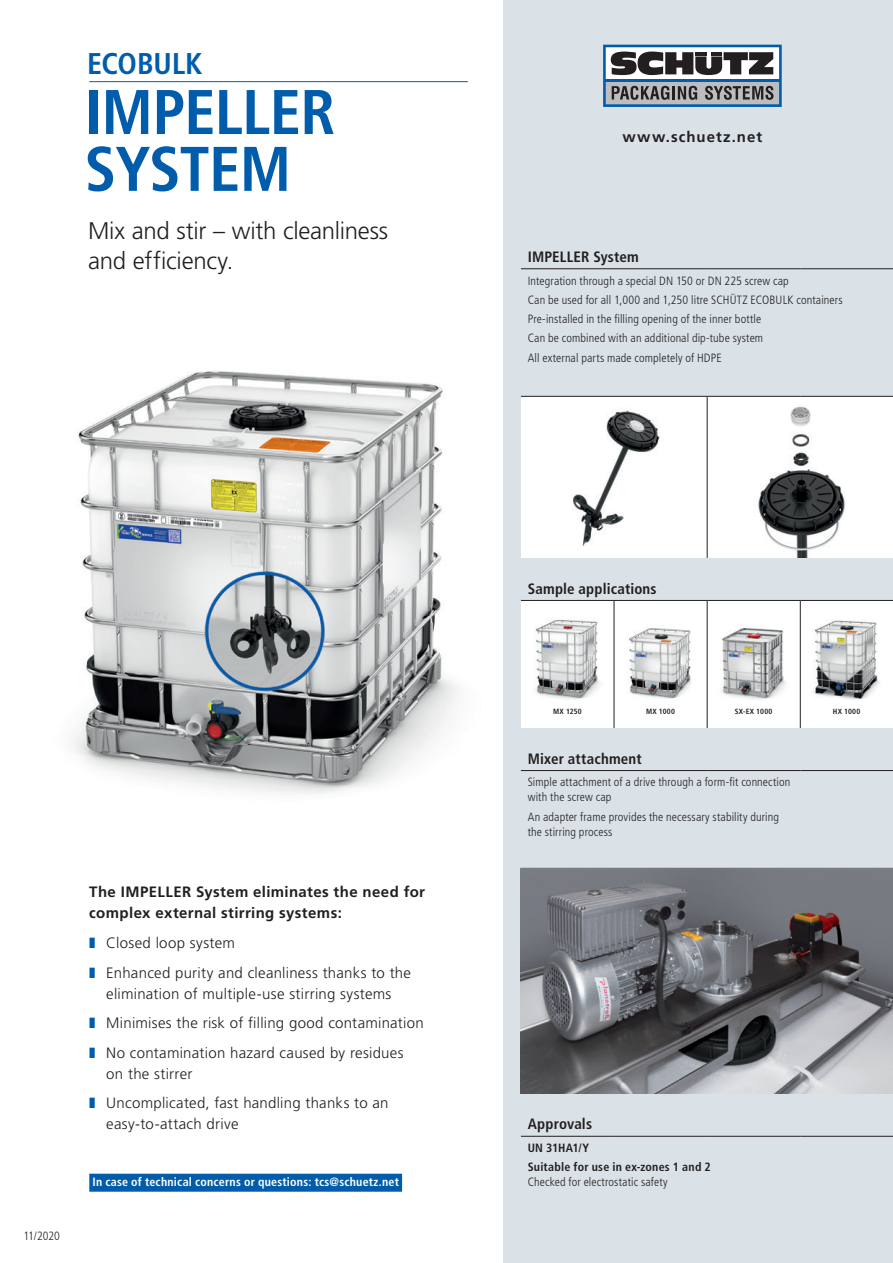
<style>
.page{position:relative;width:893px;height:1263px;background:#fff}
.page>*{position:absolute;margin:0;border:0;box-sizing:border-box;transform-origin:0 0}
.t1{font:700 condensed 63px/56.8px "Frutiger LT Pro";letter-spacing:-.01em;color:#015dab}
.t2{font:700 condensed 30px "Frutiger LT Pro";letter-spacing:-.005em;color:#015dab}
.t3{font:300 24px/30px "Frutiger LT Pro";letter-spacing:-.01em;color:#231f20}
.t4{font:300 15px/29.5px "Frutiger LT Pro";letter-spacing:.02em;color:#231f20}
.t5{font:700 15px/21px "Frutiger LT Pro";letter-spacing:.025em;color:#231f20}
.t6{font:700 condensed 15px "Frutiger LT Pro";letter-spacing:.01em;color:#231f20}
.t7{font:700 15px "Frutiger LT Pro";letter-spacing:.065em;color:#231f20}
.t8{font:300 condensed 12px/19.2px "Frutiger LT Pro";letter-spacing:.01em;color:#231f20}
.t9{font:700 condensed 12px "Frutiger LT Pro";letter-spacing:.02em;color:#fff}
.t10{font:700 condensed 12px/19.2px "Frutiger LT Pro";letter-spacing:.02em;color:#231f20}
.t11{font:700 condensed 7.5px "Frutiger LT Pro";letter-spacing:.035em;color:#231f20}
</style>
<div class="page">
<div style="left:504px;top:0;width:389px;height:1263px;background:#dae2e7"></div>
<svg style="left:603px;top:45px;width:179px;height:62px;background:#7b8795"></svg>
<img style="left:73px;top:371px;width:385px;height:423px">
<svg style="left:521px;top:397px;width:372px;height:331px;fill:#fff"></svg>
<hr style="left:521px;top:396px;width:93px;height:1px;background:#231f20">
<hr style="left:614px;top:396px;width:93px;height:1px;background:#231f20">
<hr style="left:707px;top:396px;width:93px;height:1px;background:#231f20">
<hr style="left:800px;top:396px;width:93px;height:1px;background:#231f20">
<hr style="left:521px;top:600px;width:93px;height:1px;background:#231f20">
<hr style="left:614px;top:600px;width:93px;height:1px;background:#231f20">
<hr style="left:707px;top:600px;width:93px;height:1px;background:#231f20">
<hr style="left:800px;top:600px;width:93px;height:1px;background:#231f20">
<hr style="left:521px;top:868px;width:93px;height:1px;background:#231f20">
<hr style="left:614px;top:868px;width:93px;height:1px;background:#231f20">
<hr style="left:707px;top:868px;width:93px;height:1px;background:#231f20">
<hr style="left:800px;top:868px;width:93px;height:1px;background:#231f20">
<hr style="left:521px;top:770px;width:93px;height:1px;background:#231f20">
<hr style="left:614px;top:770px;width:93px;height:1px;background:#231f20">
<hr style="left:707px;top:770px;width:93px;height:1px;background:#231f20">
<hr style="left:800px;top:770px;width:93px;height:1px;background:#231f20">
<hr style="left:521px;top:268px;width:93px;height:1px;background:#231f20">
<hr style="left:614px;top:268px;width:93px;height:1px;background:#231f20">
<hr style="left:707px;top:268px;width:93px;height:1px;background:#231f20">
<hr style="left:800px;top:268px;width:93px;height:1px;background:#231f20">
<hr style="left:521px;top:1136px;width:93px;height:1px;background:#231f20">
<hr style="left:614px;top:1136px;width:93px;height:1px;background:#231f20">
<hr style="left:707px;top:1136px;width:93px;height:1px;background:#231f20">
<hr style="left:800px;top:1136px;width:93px;height:1px;background:#231f20">
<hr style="left:707px;top:397px;width:1px;height:161px;background:#231f20">
<hr style="left:614px;top:601px;width:1px;height:127px;background:#231f20">
<hr style="left:707px;top:601px;width:1px;height:127px;background:#231f20">
<hr style="left:800px;top:601px;width:1px;height:127px;background:#231f20">
<img style="left:710px;top:399px;width:183px;height:159px">
<img style="left:521px;top:869px;width:372px;height:225px">
<div style="left:524px;top:399px;width:181px;height:155px;background:#fff"></div>
<img style="left:572px;top:410px;width:88px;height:136px">
<img style="left:808px;top:620px;width:77px;height:88px">
<img style="left:529px;top:614px;width:77px;height:94px">
<img style="left:715px;top:614px;width:77px;height:94px">
<img style="left:622px;top:614px;width:77px;height:94px">
<img style="left:630px;top:629px;width:60px;height:16px">
<hr style="left:89px;top:81px;width:379px;height:1px;background:#015dab">
<div style="left:89px;top:1174px;width:313px;height:18px;background:#015dab"></div>
<h2 class="t2" style="left:87px;top:45px;width:117px">ECOBULK</h2>
<h1 class="t1" style="left:85px;top:84px;width:252px">IMPELLER<br>SYSTEM</h1>
<h3 class="t3" style="left:88px;top:215px;width:302px">Mix and stir – with cleanliness and efficiency.</h3>
<p class="t8" style="left:23px;top:1226px;width:38px">11/2020</p>
<p class="t5" style="left:89px;top:882px;width:337px">The IMPELLER System eliminates the need for complex external stirring systems:</p>
<p class="t4" style="left:106px;top:928px;width:306px">Closed loop system<br>Enhanced purity and cleanliness thanks to the</p>
<p class="t4" style="left:106px;top:979px;width:319px">elimination of multiple-use stirring systems<br>Minimises the risk of filling good contamination<br>No contamination hazard caused by residues</p>
<p class="t4" style="left:106px;top:1059px;width:284px">on the stirrer<br>Uncomplicated, fast handling thanks to an</p>
<p class="t4" style="left:106px;top:1109px;width:134px">easy-to-attach drive</p>
<p class="t9" style="left:92px;top:1175px;width:308px">In case of technical concerns or questions: tcs@schuetz.net</p>
<p class="t7" style="left:623px;top:127px;width:141px">www.schuetz.net</p>
<p class="t6" style="left:528px;top:248px;width:113px">IMPELLER System</p>
<p class="t8" style="left:528px;top:271px;width:316px">Integration through a special DN 150 or DN 225 screw cap<br>Can be used for all 1,000 and 1,250 litre SCHÜTZ ECOBULK containers Pre-installed in the filling opening of the inner bottle<br>Can be combined with an additional dip-tube system<br>All external parts made completely of HDPE</p>
<p class="t6" style="left:528px;top:579px;width:130px">Sample applications</p>
<p class="t11" style="left:553px;top:707px;width:30px">MX 1250</p>
<p class="t11" style="left:646px;top:707px;width:31px">MX 1000</p>
<p class="t11" style="left:735px;top:707px;width:39px">SX-EX 1000</p>
<p class="t11" style="left:833px;top:707px;width:29px">HX 1000</p>
<p class="t6" style="left:528px;top:750px;width:116px">Mixer attachment</p>
<p class="t8" style="left:528px;top:775px;width:264px;line-height:15px">Simple attachment of a drive through a form-fit connection with the screw cap</p>
<p class="t8" style="left:528px;top:809px;width:253px;line-height:15px">An adapter frame provides the necessary stability during the stirring process</p>
<p class="t6" style="left:528px;top:1115px;width:66px">Approvals</p>
<p class="t10" style="left:528px;top:1138px;width:185px">UN 31HA1/Y<br>Suitable for use in ex-zones 1 and 2</p>
<p class="t8" style="left:528px;top:1173px;width:141px">Checked for electrostatic safety</p>
</div>
